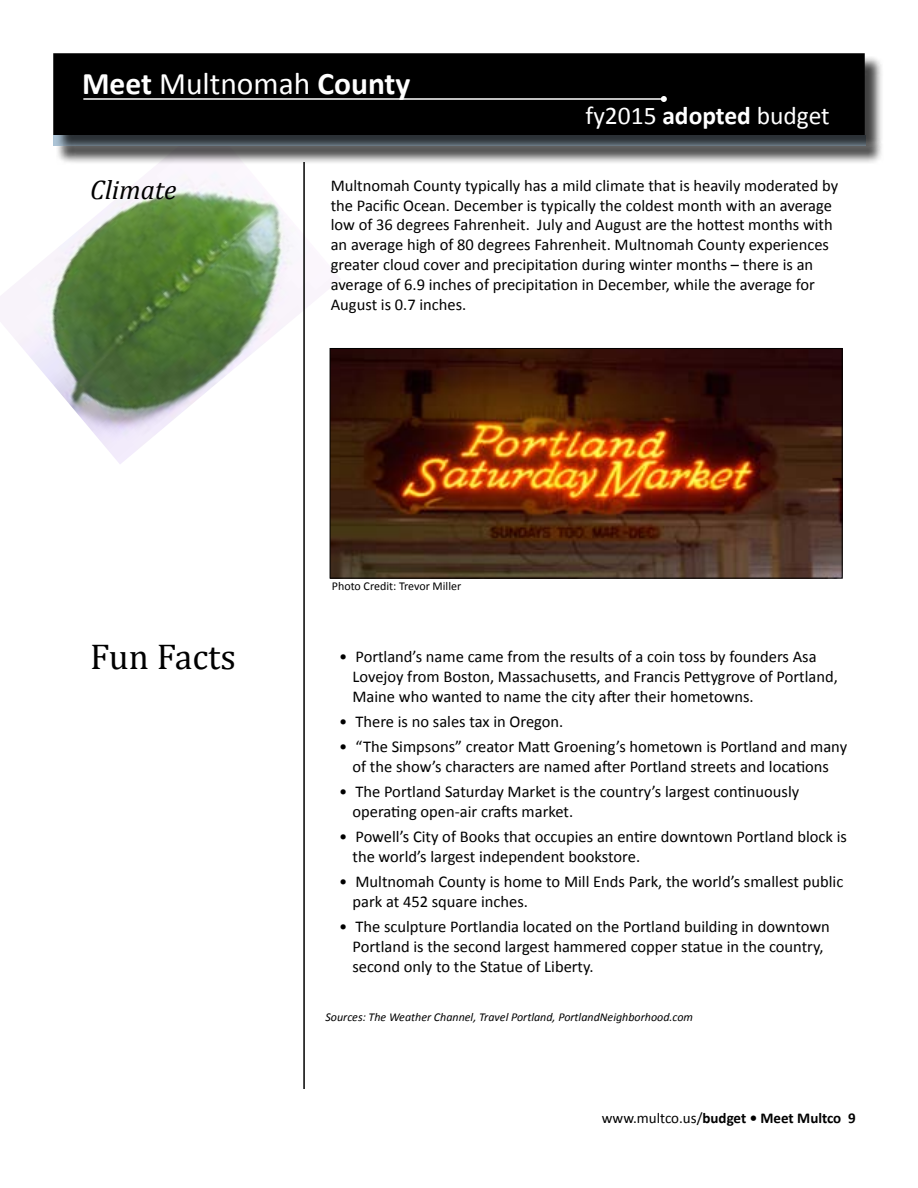
<style>
.page{position:relative;width:918px;height:1188px;background:#fff}
.page>*{position:absolute;margin:0;border:0;box-sizing:border-box;transform-origin:0 0}
.Headers_for_TOC_-_Le{font:36px "Cambria Math";color:#000}
.t1{font:700 31.5px "Calibri";color:#fff}
.Headers_for_TOC_-_Le-2{font:italic 27px "Cambria";color:#000}
.t2{font:25.5px "Calibri";color:#fff}
.Body_Text{font:16.5px/19.8px "Calibri";color:#000}
.t3{font:700 15px "Calibri";color:#000}
.Body_Text-2{font:italic 12px "Calibri";color:#000}
.t4{font:12px "Calibri";color:#000}
.s1{font-weight:400}
.s2{font-weight:700}
</style>
<div class="page">
<img style="left:0;top:145px;width:340px;height:320px">
<img style="left:332px;top:350px;width:508px;height:226px">
<div style="left:330px;top:348px;width:512px;height:230px;border:1px solid #000"></div>
<hr style="left:303px;top:162px;width:2px;height:927px;background:#000">
<div style="left:56px;top:138px;width:828px;height:27px;background:#000;opacity:.75"></div>
<div style="left:56px;top:56px;width:828px;height:97px;background:#000;opacity:.75"></div>
<div style="left:54px;top:54px;width:810px;height:80px;background:#000"></div>
<div style="left:53px;top:53px;width:812px;height:82px;border:2px solid #000"></div>
<hr style="left:83px;top:98px;width:581px;height:2px;background:#fff">
<svg style="left:661px;top:96px;width:6px;height:6px"></svg>
<p class="t1" style="left:82px;top:63px;width:330px">Meet <span class="s1">Multnomah</span> County</p>
<p class="t2" style="left:585px;top:100px;width:246px">fy2015 <span class="s2">adopted</span> budget</p>
<p class="Headers_for_TOC_-_Le-2" style="left:90px;top:171px;width:88px">Climate</p>
<p class="Body_Text" style="left:331px;top:175px;width:509px">Multnomah County typically has a mild climate that is heavily moderated by the Pacific Ocean. December is typically the coldest month with an average low of 36 degrees Fahrenheit. July and August are the hottest months with an average high of 80 degrees Fahrenheit. Multnomah County experiences greater cloud cover and precipitation during winter months – there is an average of 6.9 inches of precipitation in December, while the average for August is 0.7 inches.</p>
<p class="Headers_for_TOC_-_Le" style="left:90px;top:636px;width:147px">Fun Facts</p>
<p class="t4" style="left:332px;top:578px;width:131px">Photo Credit: Trevor Miller</p>
<p class="Body_Text" style="left:352px;top:647px;width:487px;text-indent:-14px">• Portland’s name came from the results of a coin toss by founders Asa<br>Lovejoy from Boston, Massachusetts, and Francis Pettygrove of Portland,<br>Maine who wanted to name the city after their hometowns.</p>
<p class="Body_Text" style="left:339px;top:712px;width:226px">• There is no sales tax in Oregon.</p>
<p class="Body_Text" style="left:339px;top:737px;width:510px;text-align:center">• “The Simpsons” creator Matt Groening’s hometown is Portland and many of the show’s characters are named after Portland streets and locations</p>
<p class="Body_Text" style="left:352px;top:782px;width:448px;text-indent:-14px">• The Portland Saturday Market is the country’s largest continuously operating open-air crafts market.</p>
<p class="Body_Text" style="left:352px;top:827px;width:496px;text-indent:-14px">• Powell’s City of Books that occupies an entire downtown Portland block is the world’s largest independent bookstore.</p>
<p class="Body_Text" style="left:352px;top:872px;width:492px;text-indent:-14px">• Multnomah County is home to Mill Ends Park, the world’s smallest public park at 452 square inches.</p>
<p class="Body_Text" style="left:352px;top:917px;width:479px;text-indent:-14px">• The sculpture Portlandia located on the Portland building in downtown<br>Portland is the second largest hammered copper statue in the country, second only to the Statue of Liberty.</p>
<p class="Body_Text-2" style="left:326px;top:1009px;width:369px">Sources: The Weather Channel, Travel Portland, PortlandNeighborhood.com</p>
<p class="t3" style="left:602px;top:1108px;width:255px"><span class="s1">www.multco.us/</span>budget • Meet Multco 9</p>
</div>
